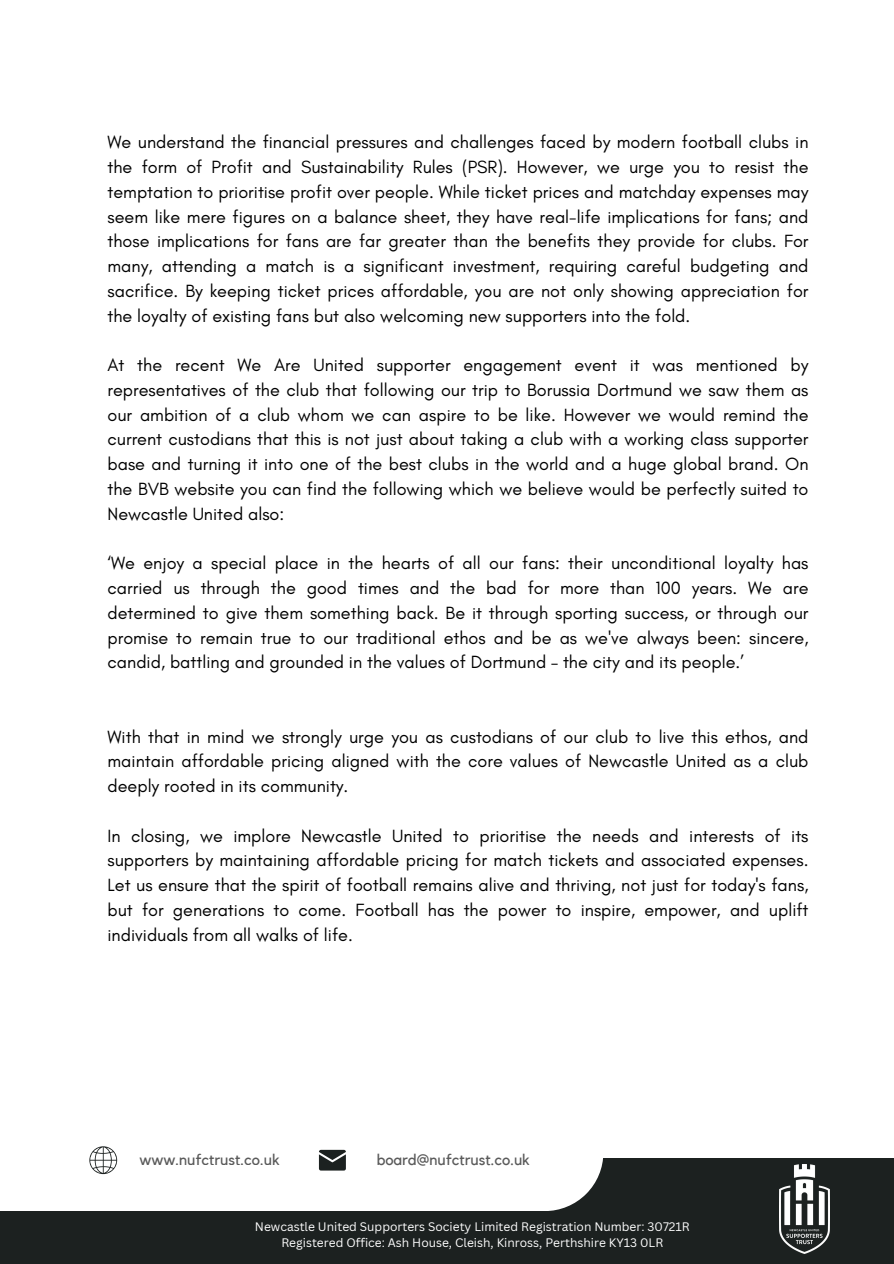
<style>
.page{position:relative;width:894px;height:1264px;background:#fff}
.page>*{position:absolute;margin:0;border:0;box-sizing:border-box;transform-origin:0 0}
.t1{font:18px/24.8px "Glacial Indifference";color:#000;text-align:justify}
.t2{font:15.45px "Kollektif";color:#000}
.t3{font:12px "Canva Sans";color:#fff}
</style>
<div class="page">
<div style="left:0;top:1158px;width:893px;height:105px;background:#1c2120"></div>
<div style="left:0;top:1093px;width:603px;height:118px;background:#fff"></div>
<svg style="left:89px;top:1146px;width:28px;height:28px"></svg>
<svg style="left:319px;top:1149px;width:27px;height:21px"></svg>
<img style="left:779px;top:1164px;width:49px;height:89px">
<h1 class="t1" style="left:107px;top:130px;width:702px">We understand the financial pressures and challenges faced by modern football clubs in the form of Profit and Sustainability Rules (PSR). However, we urge you to resist the temptation to prioritise profit over people. While ticket prices and matchday expenses may seem like mere figures on a balance sheet, they have real-life implications for fans; and those implications for fans are far greater than the benefits they provide for clubs. For many, attending a match is a significant investment, requiring careful budgeting and sacrifice. By keeping ticket prices affordable, you are not only showing appreciation for the loyalty of existing fans but also welcoming new supporters into the fold.</h1>
<h1 class="t1" style="left:107px;top:352px;width:702px">At the recent We Are United supporter engagement event it was mentioned by representatives of the club that following our trip to Borussia Dortmund we saw them as our ambition of a club whom we can aspire to be like. However we would remind the current custodians that this is not just about taking a club with a working class supporter base and turning it into one of the best clubs in the world and a huge global brand. On the BVB website you can find the following which we believe would be perfectly suited to Newcastle United also:</h1>
<h1 class="t1" style="left:107px;top:550px;width:702px">‘We enjoy a special place in the hearts of all our fans: their unconditional loyalty has carried us through the good times and the bad for more than 100 years. We are determined to give them something back. Be it through sporting success, or through our promise to remain true to our traditional ethos and be as we've always been: sincere, candid, battling and grounded in the values of Dortmund – the city and its people.’</h1>
<p class="t1" style="left:107px;top:724px;width:702px">With that in mind we strongly urge you as custodians of our club to live this ethos, and maintain affordable pricing aligned with the core values of Newcastle United as a club deeply rooted in its community.</p>
<p class="t1" style="left:107px;top:823px;width:702px">In closing, we implore Newcastle United to prioritise the needs and interests of its supporters by maintaining affordable pricing for match tickets and associated expenses.<br>Let us ensure that the spirit of football remains alive and thriving, not just for today's fans, but for generations to come. Football has the power to inspire, empower, and uplift individuals from all walks of life.</p>
<p class="t2" style="left:139px;top:1152px;width:142px">www.nufctrust.co.uk</p>
<p class="t2" style="left:376px;top:1152px;width:155px">board@nufctrust.co.uk</p>
<h1 class="t3" style="left:255px;top:1218px;width:436px">Newcastle United Supporters Society Limited Registration Number: 30721R</h1>
<h1 class="t3" style="left:281px;top:1234px;width:383px">Registered Office: Ash House, Cleish, Kinross, Perthshire KY13 0LR</h1>
</div>
